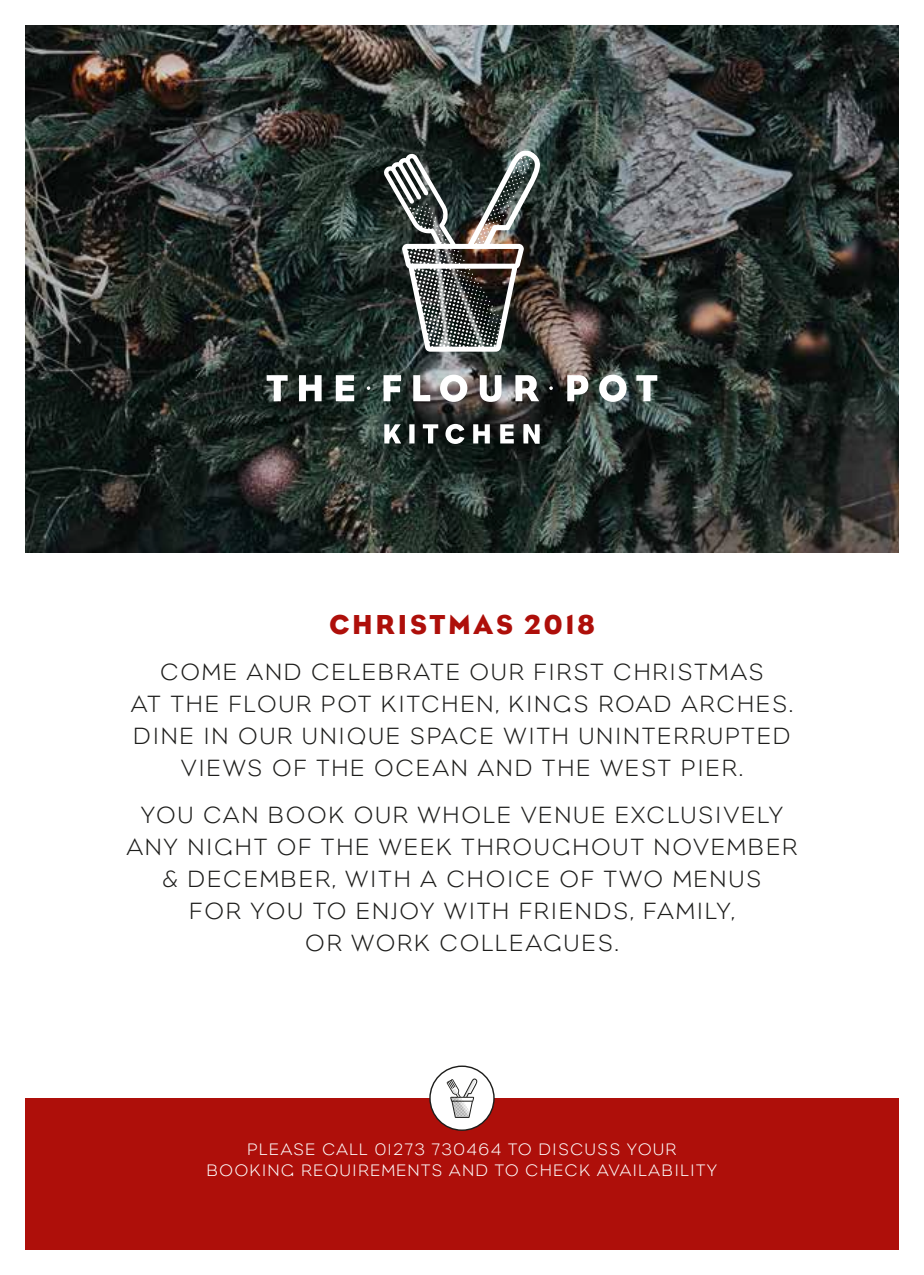
<style>
.page{position:relative;width:924px;height:1275px;background:#fff}
.page>*{position:absolute;margin:0;border:0;box-sizing:border-box;transform-origin:0 0}
.t1{font:28px "Eagle";letter-spacing:.1em;color:#ae0f0a}
.t2{font:300 24px/32px "Eagle";letter-spacing:.1em;color:#1d1d1b;text-align:center}
.t3{font:300 17px/21px "Eagle";letter-spacing:.1em;color:#fff;text-align:center}
</style>
<div class="page">
<div style="left:25px;top:1098px;width:873px;height:152px;background:#ae0f0a"></div>
<img style="left:25px;top:25px;width:873px;height:527px">
<svg style="left:383px;top:150px;width:157px;height:202px"></svg>
<svg style="left:266px;top:375px;width:391px;height:27px"></svg>
<svg style="left:384px;top:424px;width:155px;height:20px"></svg>
<div style="left:430px;top:1066px;width:63px;height:64px;background:#fff;border-radius:50%"></div>
<div style="left:429px;top:1065px;width:65px;height:66px;border:1px solid #1d1d1b;border-radius:50%"></div>
<svg style="left:446px;top:1078px;width:32px;height:40px"></svg>
<p class="t1" style="left:329px;top:609px;width:267px">CHRISTMAS 2018</p>
<p class="t2" style="left:131px;top:656px;width:663px">COME AND CELEBRATE OUR FIRST CHRISTMAS<br>AT THE FLOUR POT KITCHEN, KINGS ROAD ARCHES.<br>DINE IN OUR UNIQUE SPACE WITH UNINTERRUPTED VIEWS OF THE OCEAN AND THE WEST PIER.</p>
<p class="t2" style="left:127px;top:798px;width:671px">YOU CAN BOOK OUR WHOLE VENUE EXCLUSIVELY ANY NIGHT OF THE WEEK THROUGHOUT NOVEMBER &amp; DECEMBER, WITH A CHOICE OF TWO MENUS<br>FOR YOU TO ENJOY WITH FRIENDS, FAMILY,<br>OR WORK COLLEAGUES.</p>
<p class="t3" style="left:207px;top:1139px;width:511px">PLEASE CALL 01273 730464 TO DISCUSS YOUR<br>BOOKING REQUIREMENTS AND TO CHECK AVAILABILITY</p>
</div>
